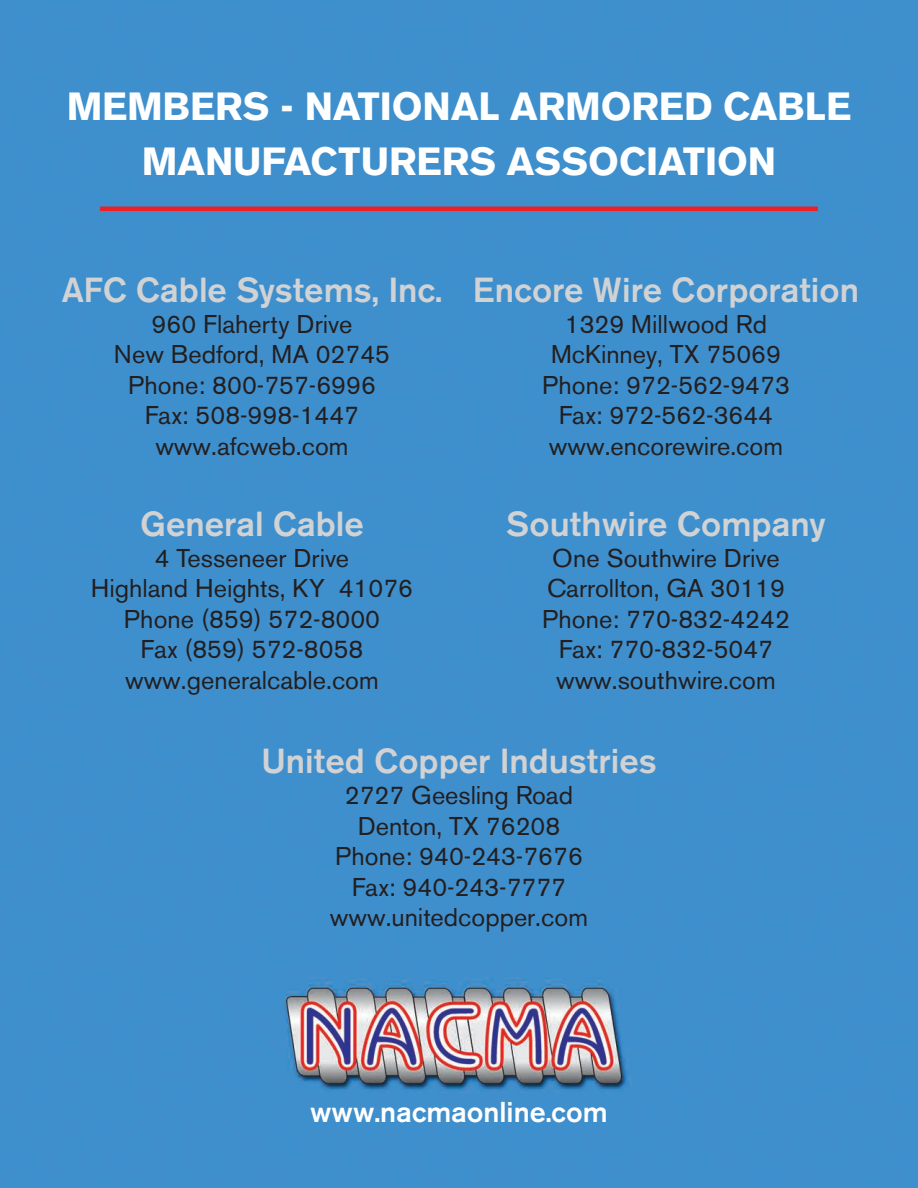
<style>
.page{position:relative;width:918px;height:1188px;background:#3e8fcd}
.page>*{position:absolute;margin:0;border:0;box-sizing:border-box;transform-origin:0 0}
.t1{font:700 39px/55.5px "Akzidenz Grotesk BE";color:#fff;text-align:center}
.t2{font:500 34.5px "Akzidenz Grotesk BE";color:#d1d2d4}
.t3{font:500 28.5px "Akzidenz Grotesk BE";color:#fff}
.t4{font:25.5px "Akzidenz Grotesk BE";color:#231f20}
</style>
<div class="page">
<hr style="left:100px;top:207px;width:718px;height:4px;background:#ee2025">
<p class="t1" style="left:67px;top:79px;width:786px">MEMBERS - NATIONAL ARMORED CABLE<br>MANUFACTURERS ASSOCIATION</p>
<p class="t2" style="left:62px;top:269px;width:382px">AFC Cable Systems, Inc.</p>
<p class="t4" style="left:152px;top:309px;width:202px">960 Flaherty Drive</p>
<p class="t4" style="left:114px;top:339px;width:278px">New Bedford, MA 02745</p>
<p class="t4" style="left:128px;top:370px;width:249px">Phone: 800-757-6996</p>
<p class="t4" style="left:145px;top:400px;width:216px">Fax: 508-998-1447</p>
<p class="t4" style="left:155px;top:431px;width:195px">www.afcweb.com</p>
<p class="t2" style="left:140px;top:503px;width:225px">General Cable</p>
<p class="t4" style="left:155px;top:543px;width:196px">4 Tesseneer Drive</p>
<p class="t4" style="left:91px;top:573px;width:324px">Highland Heights, KY 41076</p>
<p class="t4" style="left:124px;top:604px;width:258px">Phone (859) 572-8000</p>
<p class="t4" style="left:141px;top:634px;width:224px">Fax (859) 572-8058</p>
<p class="t4" style="left:125px;top:665px;width:255px">www.generalcable.com</p>
<p class="t2" style="left:473px;top:269px;width:388px">Encore Wire Corporation</p>
<p class="t4" style="left:565px;top:309px;width:204px">1329 Millwood Rd</p>
<p class="t4" style="left:551px;top:339px;width:231px">McKinney, TX 75069</p>
<p class="t4" style="left:542px;top:370px;width:249px">Phone: 972-562-9473</p>
<p class="t4" style="left:559px;top:400px;width:216px">Fax: 972-562-3644</p>
<p class="t4" style="left:549px;top:431px;width:236px">www.encorewire.com</p>
<p class="t2" style="left:506px;top:503px;width:321px">Southwire Company</p>
<p class="t4" style="left:552px;top:543px;width:229px">One Southwire Drive</p>
<p class="t4" style="left:547px;top:573px;width:239px">Carrollton, GA 30119</p>
<p class="t4" style="left:542px;top:604px;width:249px">Phone: 770-832-4242</p>
<p class="t4" style="left:559px;top:634px;width:216px">Fax: 770-832-5047</p>
<p class="t4" style="left:556px;top:665px;width:221px">www.southwire.com</p>
<p class="t2" style="left:261px;top:740px;width:397px">United Copper Industries</p>
<p class="t4" style="left:345px;top:780px;width:230px">2727 Geesling Road</p>
<p class="t4" style="left:358px;top:810px;width:204px">Denton, TX 76208</p>
<p class="t4" style="left:335px;top:841px;width:249px">Phone: 940-243-7676</p>
<p class="t4" style="left:352px;top:872px;width:216px">Fax: 940-243-7777</p>
<p class="t4" style="left:330px;top:902px;width:260px">www.unitedcopper.com</p>
<p class="t3" style="left:310px;top:1094px;width:299px">www.nacmaonline.com</p>
</div>
